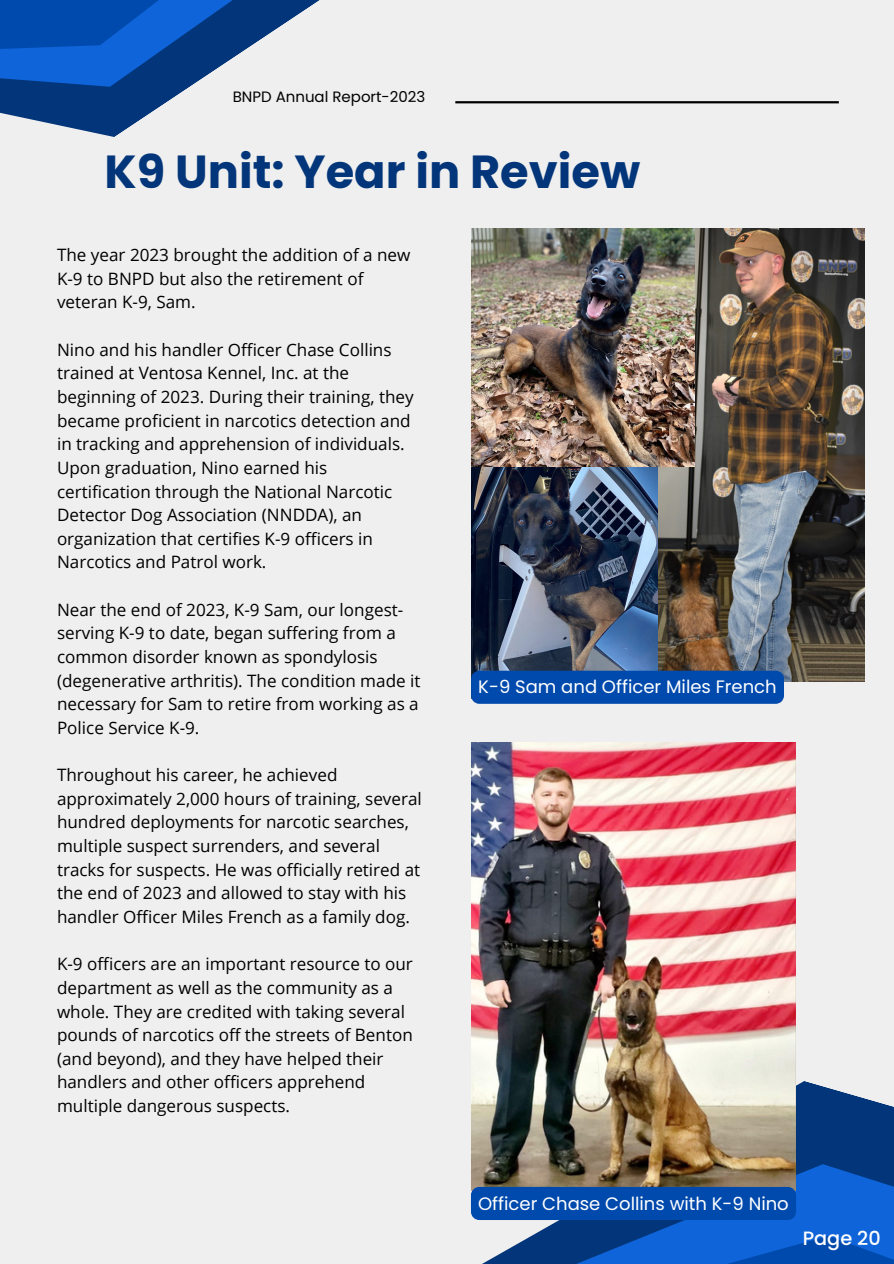
<style>
.page{position:relative;width:894px;height:1264px;background:#fff}
.page>*{position:absolute;margin:0;border:0;box-sizing:border-box;transform-origin:0 0}
.t1{font:700 46.35px "Poppins";color:#023579}
.t2{font:500 19.2px "Poppins";color:#fff}
.t3{font:18px "Poppins";color:#fff}
.t4{font:17.1px/23.7px "Open Sans";color:#000}
.t5{font:15px "Poppins";color:#000}
</style>
<div class="page">
<div style="left:0;top:0;width:893px;height:1263px;background:#efefef"></div>
<svg style="left:475px;top:1093px;width:418px;height:170px;background:#1c5baf"></svg>
<svg style="left:0;top:0;width:483px;height:137px"></svg>
<hr style="left:455px;top:101px;width:383px;height:2px;background:#000">
<img style="left:471px;top:742px;width:324px;height:444px">
<img style="left:657px;top:229px;width:207px;height:452px">
<img style="left:471px;top:466px;width:186px;height:204px">
<img style="left:471px;top:229px;width:223px;height:237px">
<div style="left:471px;top:1186px;width:324px;height:33px;background:#004aad"></div>
<div style="left:471px;top:670px;width:312px;height:33px;background:#004aad"></div>
<h4 class="t5" style="left:233px;top:87px;width:194px">BNPD Annual Report-2023</h4>
<p class="t1" style="left:105px;top:139px;width:537px">K9 Unit: Year in Review</p>
<h4 class="t4" style="left:57px;top:243px;width:355px">The year 2023 brought the addition of a new<br>K-9 to BNPD but also the retirement of veteran K-9, Sam.</h4>
<h4 class="t4" style="left:57px;top:337px;width:358px">Nino and his handler Officer Chase Collins trained at Ventosa Kennel, Inc. at the beginning of 2023. During their training, they became proficient in narcotics detection and in tracking and apprehension of individuals.<br>Upon graduation, Nino earned his certification through the National Narcotic Detector Dog Association (NNDDA), an organization that certifies K-9 officers in Narcotics and Patrol work.</h4>
<p class="t4" style="left:57px;top:597px;width:365px">Near the end of 2023, K-9 Sam, our longest&shy;serving K-9 to date, began suffering from a common disorder known as spondylosis (degenerative arthritis). The condition made it necessary for Sam to retire from working as a Police Service K-9.</p>
<p class="t4" style="left:57px;top:762px;width:366px">Throughout his career, he achieved approximately 2,000 hours of training, several hundred deployments for narcotic searches, multiple suspect surrenders, and several tracks for suspects. He was officially retired at the end of 2023 and allowed to stay with his handler Officer Miles French as a family dog.</p>
<p class="t4" style="left:57px;top:951px;width:357px">K-9 officers are an important resource to our department as well as the community as a whole. They are credited with taking several pounds of narcotics off the streets of Benton (and beyond), and they have helped their handlers and other officers apprehend multiple dangerous suspects.</p>
<p class="t3" style="left:478px;top:674px;width:300px">K-9 Sam and Officer Miles French</p>
<h3 class="t3" style="left:478px;top:1190px;width:312px">Officer Chase Collins with K-9 Nino</h3>
<p class="t2" style="left:802px;top:1224px;width:79px">Page 20</p>
</div>
